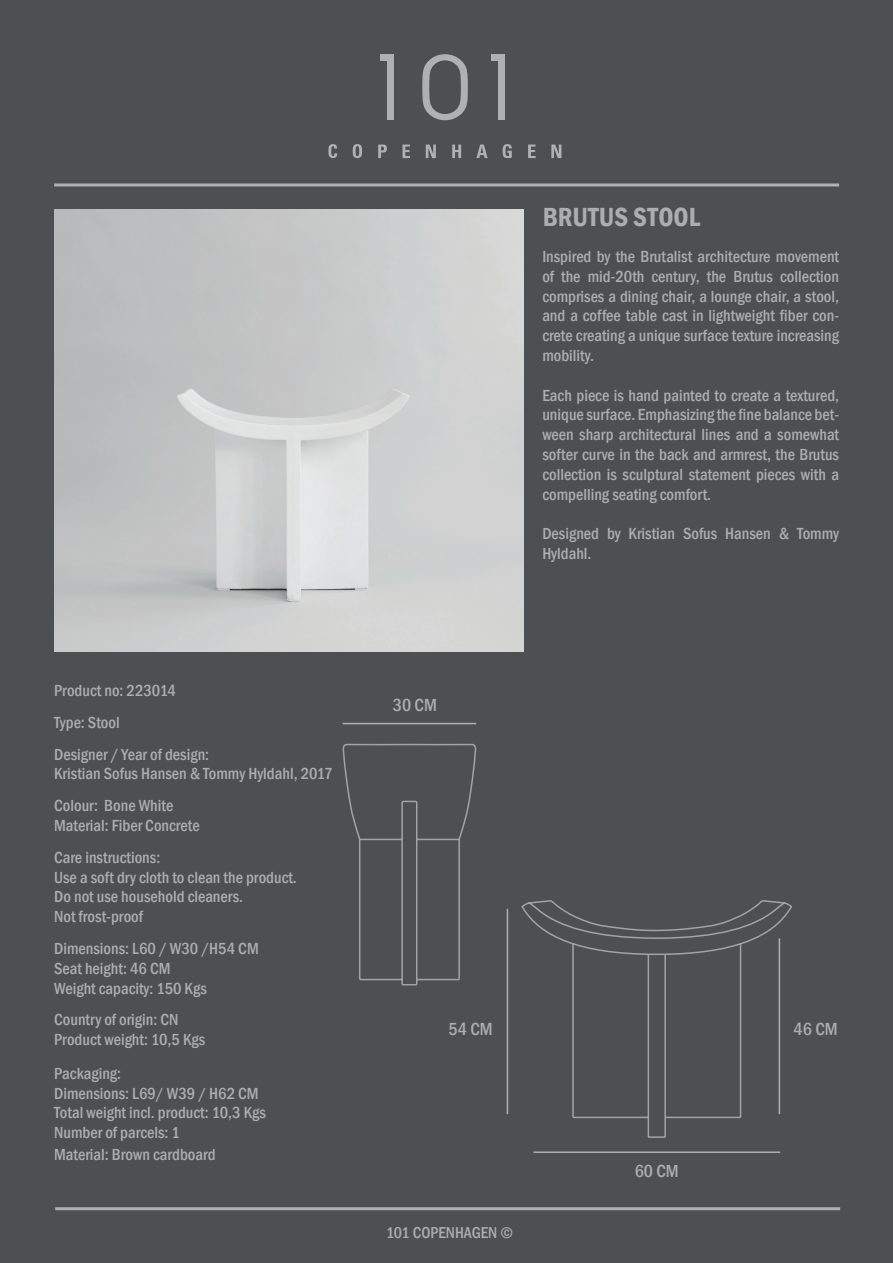
<style>
.page{position:relative;width:893px;height:1263px;background:#4c5053}
.page>*{position:absolute;margin:0;border:0;box-sizing:border-box;transform-origin:0 0}
.t1{font:600 condensed 27px "Franklin Gothic";color:#abaeaf}
.t2{font:500 condensed 18px "Franklin Gothic";color:#abaeaf}
.t3{font:500 condensed 16.5px/19.8px "Franklin Gothic";color:#abaeaf}
.t4{font:500 condensed 16.2px "Franklin Gothic";color:#abaeaf}
</style>
<div class="page">
<img style="left:54px;top:209px;width:469px;height:443px">
<svg style="left:422px;top:54px;width:46px;height:66px"></svg>
<div style="left:498px;top:58px;width:6px;height:62px;background:#adb1b1"></div>
<div style="left:491px;top:54px;width:13px;height:7px;background:#adb1b1"></div>
<div style="left:387px;top:58px;width:7px;height:62px;background:#adb1b1"></div>
<div style="left:380px;top:54px;width:14px;height:7px;background:#adb1b1"></div>
<svg style="left:328px;top:144px;width:9px;height:14px"></svg>
<svg style="left:353px;top:144px;width:9px;height:14px"></svg>
<svg style="left:378px;top:145px;width:9px;height:13px"></svg>
<svg style="left:402px;top:145px;width:8px;height:13px"></svg>
<svg style="left:426px;top:145px;width:10px;height:13px"></svg>
<svg style="left:452px;top:145px;width:9px;height:13px"></svg>
<svg style="left:476px;top:145px;width:12px;height:13px"></svg>
<svg style="left:503px;top:144px;width:9px;height:14px"></svg>
<svg style="left:528px;top:145px;width:8px;height:13px"></svg>
<svg style="left:551px;top:145px;width:10px;height:13px"></svg>
<hr style="left:54px;top:183px;width:785px;height:3px;background:#adb1b1">
<hr style="left:55px;top:1207px;width:785px;height:3px;background:#adb1b1">
<hr style="left:507px;top:909px;width:1px;height:205px;background:#adb1b1">
<hr style="left:533px;top:1151px;width:247px;height:2px;background:#adb1b1">
<hr style="left:343px;top:723px;width:133px;height:1px;background:#adb1b1">
<svg style="left:521px;top:900px;width:271px;height:238px"></svg>
<svg style="left:342px;top:743px;width:135px;height:243px"></svg>
<p class="t3" style="left:54px;top:674px;width:157px;line-height:31.8px">Product no: 223014<br>Type: Stool<br>Designer / Year of design:</p>
<p class="t3" style="left:54px;top:758px;width:280px;line-height:31.8px">Kristian Sofus Hansen &amp; Tommy Hyldahl, 2017<br>Colour: Bone White</p>
<p class="t3" style="left:54px;top:809px;width:147px;line-height:31.8px">Material: Fiber Concrete<br>Care instructions:</p>
<p class="t3" style="left:54px;top:867px;width:244px">Use a soft dry cloth to clean the product.<br>Do not use household cleaners.<br>Not frost-proof</p>
<p class="t3" style="left:54px;top:938px;width:206px">Dimensions: L60 / W30 /H54 CM<br>Seat height: 46 CM<br>Weight capacity: 150 Kgs</p>
<p class="t3" style="left:54px;top:1010px;width:153px">Country of origin: CN<br>Product weight: 10,5 Kgs</p>
<p class="t3" style="left:54px;top:1063px;width:213px">Packaging:<br>Dimensions: L69/ W39 / H62 CM<br>Total weight incl. product: 10,3 Kgs<br>Number of parcels: 1</p>
<p class="t3" style="left:54px;top:1144px;width:163px">Material: Brown cardboard</p>
<p class="t2" style="left:393px;top:693px;width:46px">30 CM</p>
<h1 class="t1" style="left:543px;top:199px;width:159px">BRUTUS STOOL</h1>
<p class="t3" style="left:542px;top:246px;width:298px;text-align:justify">Inspired by the Brutalist architecture movement of the mid-20th century, the Brutus collection comprises a dining chair, a lounge chair, a stool, and a coffee table cast in lightweight fiber con&shy;crete creating a unique surface texture increasing mobility.</p>
<p class="t3" style="left:542px;top:385px;width:298px;text-align:justify">Each piece is hand painted to create a textured, unique surface. Emphasizing the fine balance bet&shy;ween sharp architectural lines and a somewhat softer curve in the back and armrest, the Brutus collection is sculptural statement pieces with a compelling seating comfort.</p>
<p class="t3" style="left:542px;top:524px;width:298px">Designed by Kristian Sofus Hansen &amp; Tommy<br>Hyldahl.</p>
<p class="t2" style="left:449px;top:1017px;width:46px">54 CM</p>
<p class="t2" style="left:794px;top:1017px;width:46px">46 CM</p>
<p class="t2" style="left:635px;top:1159px;width:46px">60 CM</p>
<p class="t4" style="left:386px;top:1222px;width:128px">101 COPENHAGEN ©</p>
</div>
